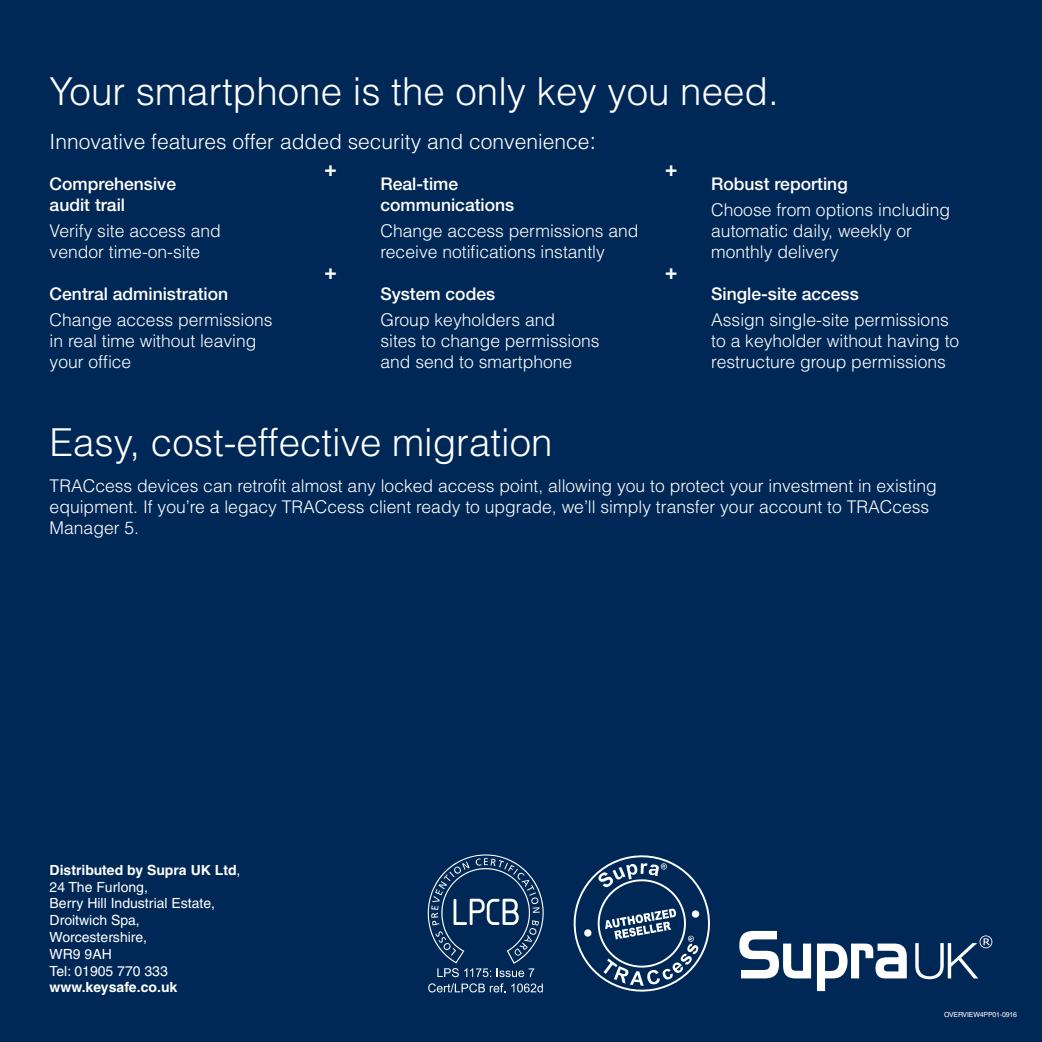
<style>
.page{position:relative;width:1042px;height:1042px;background:#002856}
.page>*{position:absolute;margin:0;border:0;box-sizing:border-box;transform-origin:0 0}
.t1{font:300 38.5px "Helvetica LT";color:#fff}
.t2{font:300 21px "Helvetica LT";color:#fff}
.t3{font:700 21px "Helvetica LT";color:#fff}
.t4{font:300 17.5px/21px "Helvetica LT";color:#fff}
.t5{font:500 17.5px/21px "Helvetica Neue LT";color:#fff}
.t6{font:14px/16.8px "Helvetica LT";color:#fff}
.t7{font:700 14px "Helvetica LT";color:#fff}
.t8{font:7px "Helvetica LT";letter-spacing:-.025em;color:#fff}
.s1{font-size:24.5px}
.s2{font-weight:700}
</style>
<div class="page">
<svg style="left:739px;top:931px;width:72px;height:47px"></svg>
<svg style="left:817px;top:943px;width:90px;height:48px"></svg>
<svg style="left:915px;top:935px;width:77px;height:44px"></svg>
<svg style="left:574px;top:855px;width:136px;height:136px"></svg>
<svg style="left:428px;top:854px;width:116px;height:123px"></svg>
<svg style="left:428px;top:983px;width:77px;height:9px"></svg>
<svg style="left:511px;top:983px;width:32px;height:9px"></svg>
<h1 class="t1" style="left:50px;top:67px;width:730px">Your smartphone is the only key you need.</h1>
<p class="t2" style="left:50px;top:129px;width:548px">Innovative features offer added security and convenience<span class="s1">:</span></p>
<p class="t5" style="left:50px;top:173px;width:128px">Comprehensive audit trail</p>
<p class="t4" style="left:50px;top:220px;width:173px">Verify site access and vendor time-on-site</p>
<p class="t5" style="left:50px;top:283px;width:180px">Central administration</p>
<p class="t4" style="left:50px;top:309px;width:225px">Change access permissions in real time without leaving your office</p>
<p class="t3" style="left:325px;top:155px;width:14px">+</p>
<p class="t3" style="left:665px;top:155px;width:14px">+</p>
<p class="t5" style="left:711px;top:173px;width:138px">Robust reporting</p>
<p class="t4" style="left:711px;top:199px;width:240px">Choose from options including automatic daily, weekly or monthly delivery</p>
<p class="t5" style="left:711px;top:283px;width:149px">Single-site access</p>
<p class="t4" style="left:711px;top:309px;width:250px">Assign single-site permissions to a keyholder without having to restructure group permissions</p>
<p class="t5" style="left:380px;top:173px;width:135px">Real-time communications</p>
<p class="t4" style="left:380px;top:220px;width:260px">Change access permissions and receive notifications instantly</p>
<p class="t5" style="left:380px;top:283px;width:116px">System codes</p>
<p class="t4" style="left:380px;top:309px;width:221px">Group keyholders and<br>sites to change permissions and send to smartphone</p>
<p class="t3" style="left:325px;top:259px;width:14px">+</p>
<p class="t3" style="left:665px;top:259px;width:14px">+</p>
<h1 class="t1" style="left:50px;top:418px;width:504px">Easy, cost-effective migration</h1>
<p class="t4" style="left:50px;top:475px;width:889px">TRACcess devices can retrofit almost any locked access point, allowing you to protect your investment in existing equipment. If you’re a legacy TRACcess client ready to upgrade, we’ll simply transfer your account to TRACcess<br>Manager 5.</p>
<p class="t6" style="left:50px;top:861px;width:192px"><span class="s2">Distributed by Supra UK Ltd</span>,<br>24 The Furlong,<br>Berry Hill Industrial Estate,<br>Droitwich Spa,<br>Worcestershire,<br>WR9 9AH<br>Tel: 01905 770 333</p>
<p class="t7" style="left:50px;top:979px;width:129px">www.keysafe.co.uk</p>
<p class="t8" style="left:944px;top:1010px;width:75px">OVERVIEW4PP01-0916</p>
</div>
